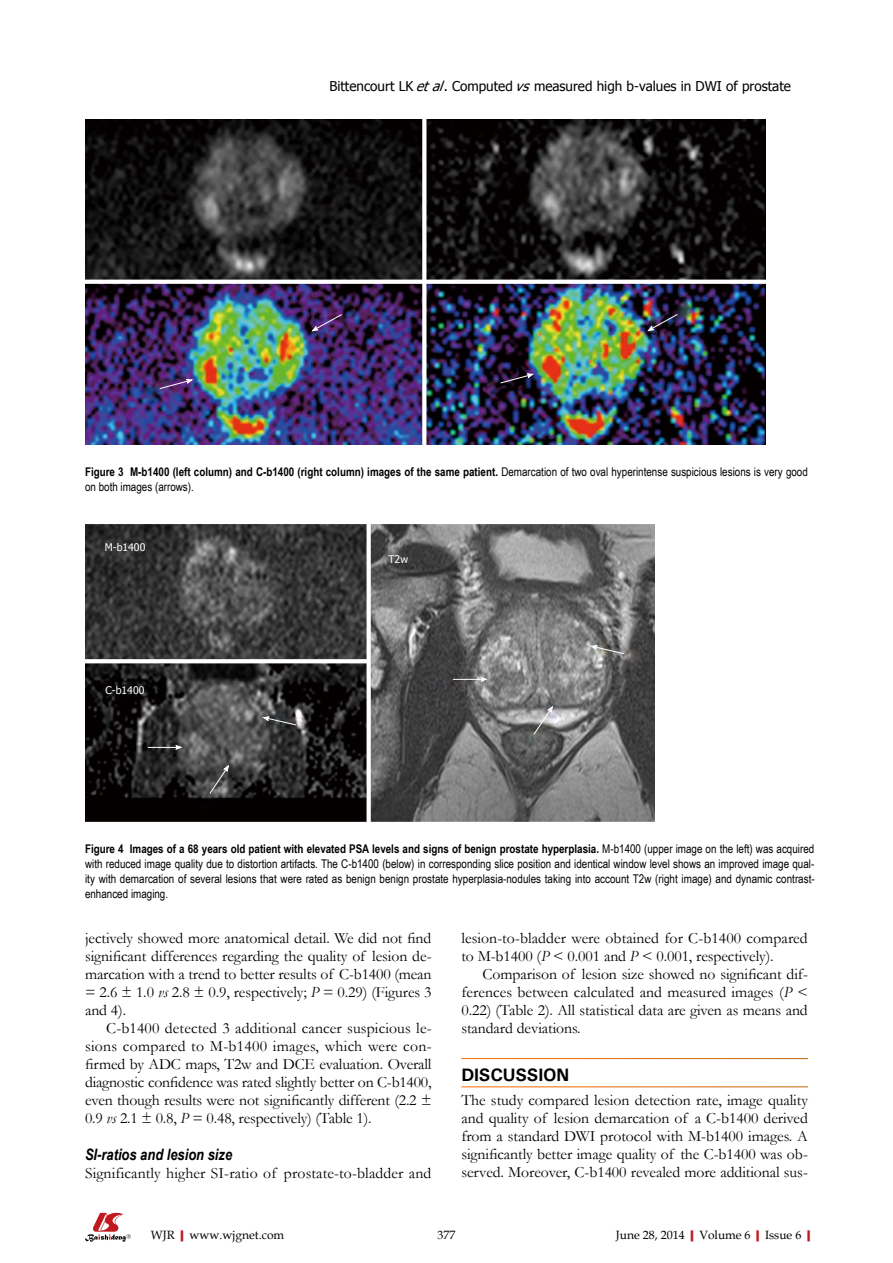
<style>
.page{position:relative;width:893px;height:1263px;background:#fff}
.page>*{position:absolute;margin:0;border:0;box-sizing:border-box;transform-origin:0 0}
.t1{font:700 18px "Univers";letter-spacing:-.01em;color:#000}
.t2{font:15.75px/18px "Garamond";letter-spacing:-.005em;color:#000;text-align:justify}
.t3{font:italic 700 15.75px "Arial Narrow";color:#000}
.t4{font:13.5px "Tahoma";color:#000}
.t5{font:12px/15px "Arial Narrow";color:#000}
.t6{font:12px "Book Antiqua";color:#000}
.t7{font:10.5px "Tahoma";color:#fff}
.s1{font-style:italic}
.s2{font-weight:700}
.s3{font-weight:700;color:#c01920}
</style>
<div class="page">
<svg style="left:85px;top:1213px;width:46px;height:29px"></svg>
<img style="left:85px;top:119px;width:680px;height:325px">
<svg style="left:422px;top:119px;width:4px;height:326px"></svg>
<svg style="left:85px;top:280px;width:681px;height:4px"></svg>
<svg style="left:312px;top:314px;width:30px;height:17px"></svg>
<svg style="left:159px;top:379px;width:33px;height:10px"></svg>
<svg style="left:500px;top:373px;width:33px;height:10px"></svg>
<svg style="left:648px;top:314px;width:30px;height:17px"></svg>
<img style="left:85px;top:524px;width:569px;height:298px">
<svg style="left:591px;top:645px;width:34px;height:9px"></svg>
<svg style="left:533px;top:706px;width:20px;height:29px"></svg>
<svg style="left:481px;top:677px;width:6px;height:5px"></svg>
<hr style="left:453px;top:679px;width:30px;height:1px;background:#fff">
<svg style="left:176px;top:745px;width:6px;height:5px"></svg>
<hr style="left:148px;top:747px;width:30px;height:1px;background:#fff">
<svg style="left:209px;top:765px;width:20px;height:29px"></svg>
<svg style="left:263px;top:716px;width:34px;height:9px"></svg>
<svg style="left:367px;top:524px;width:4px;height:298px"></svg>
<svg style="left:85px;top:659px;width:284px;height:4px"></svg>
<p class="t4" style="left:329px;top:77px;width:463px">Bittencourt LK <span class="s1">etal</span>. Computed <span class="s1">vs</span>measured high b-values in DWI of prostate</p>
<p class="t5" style="left:85px;top:464px;width:724px"><span class="s2">Figure 3 M-b1400 (left column) and C-b1400 (right column) images of the same patient.</span> Demarcation of two oval hyperintense suspicious lesions is very good on both images (arrows).</p>
<p class="t7" style="left:105px;top:540px;width:42px">M-b1400</p>
<p class="t7" style="left:106px;top:683px;width:40px">C-b1400</p>
<p class="t7" style="left:388px;top:552px;width:21px">T2w</p>
<p class="t5" style="left:85px;top:841px;width:731px;text-align:justify"><span class="s2">Figure 4 Images of a 68 years old patient with elevated PSA levels and signs of benign prostate hyperplasia.</span> M-b1400 (upper image on the left) was acquired with reduced image quality due to distortion artifacts. The C-b1400 (below) in corresponding slice position and identical window level shows an improved image qual&shy;ity with demarcation of several lesions that were rated as benign benign prostate hyperplasia-nodules taking into account T2w (right image) and dynamic contrast&shy;enhanced imaging.</p>
<p class="t2" style="left:85px;top:929px;width:348px">jectively showed more anatomical detail. We did not find significant differences regarding the quality of lesion de&shy;marcation with a trend to better results of C-b1400 (mean = 2.6 ± 1.0 <span class="s1">vs</span> 2.8 ± 0.9, respectively; <span class="s1">P</span> = 0.29) (Figures 3 and 4).</p>
<p class="t2" style="left:85px;top:1018px;width:348px;text-indent:21px">C-b1400 detected 3 additional cancer suspicious le&shy;sions compared to M-b1400 images, which were con&shy;firmed by ADC maps, T2w and DCE evaluation. Overall diagnostic confidence was rated slightly better on C-b1400, even though results were not significantly different (2.2 ± 0.9 <span class="s1">vs</span> 2.1 ± 0.8, <span class="s1">P</span> = 0.48, respectively) (Table 1).</p>
<p class="t3" style="left:85px;top:1142px;width:149px">SI-ratios and lesion size</p>
<p class="t2" style="left:85px;top:1163px;width:348px">Significantly higher SI-ratio of prostate-to-bladder and</p>
<p class="t2" style="left:461px;top:929px;width:348px">lesion-to-bladder were obtained for C-b1400 compared to M-b1400 (<span class="s1">P</span> &lt; 0.001 and <span class="s1">P</span> &lt; 0.001, respectively).</p>
<p class="t2" style="left:461px;top:965px;width:348px;text-indent:21px">Comparison of lesion size showed no significant dif&shy;ferences between calculated and measured images (<span class="s1">P</span> &lt; 0.22) (Table 2). All statistical data are given as means and standard deviations.</p>
<p class="t1" style="left:461px;top:1063px;width:110px">DISCUSSION</p>
<p class="t2" style="left:461px;top:1091px;width:348px">The study compared lesion detection rate, image quality and quality of lesion demarcation of a C-b1400 derived from a standard DWI protocol with M-b1400 images. A significantly better image quality of the C-b1400 was ob&shy;served. Moreover, C-b1400 revealed more additional sus-</p>
<p class="t6" style="left:151px;top:1226px;width:135px">WJR<span class="s3">|</span>www.wjgnet.com</p>
<p class="t6" style="left:437px;top:1226px;width:19px">377</p>
<p class="t6" style="left:616px;top:1226px;width:202px">June 28, 2014<span class="s3">|</span>Volume 6<span class="s3">|</span>Issue 6<span class="s3">|</span></p>
</div>
